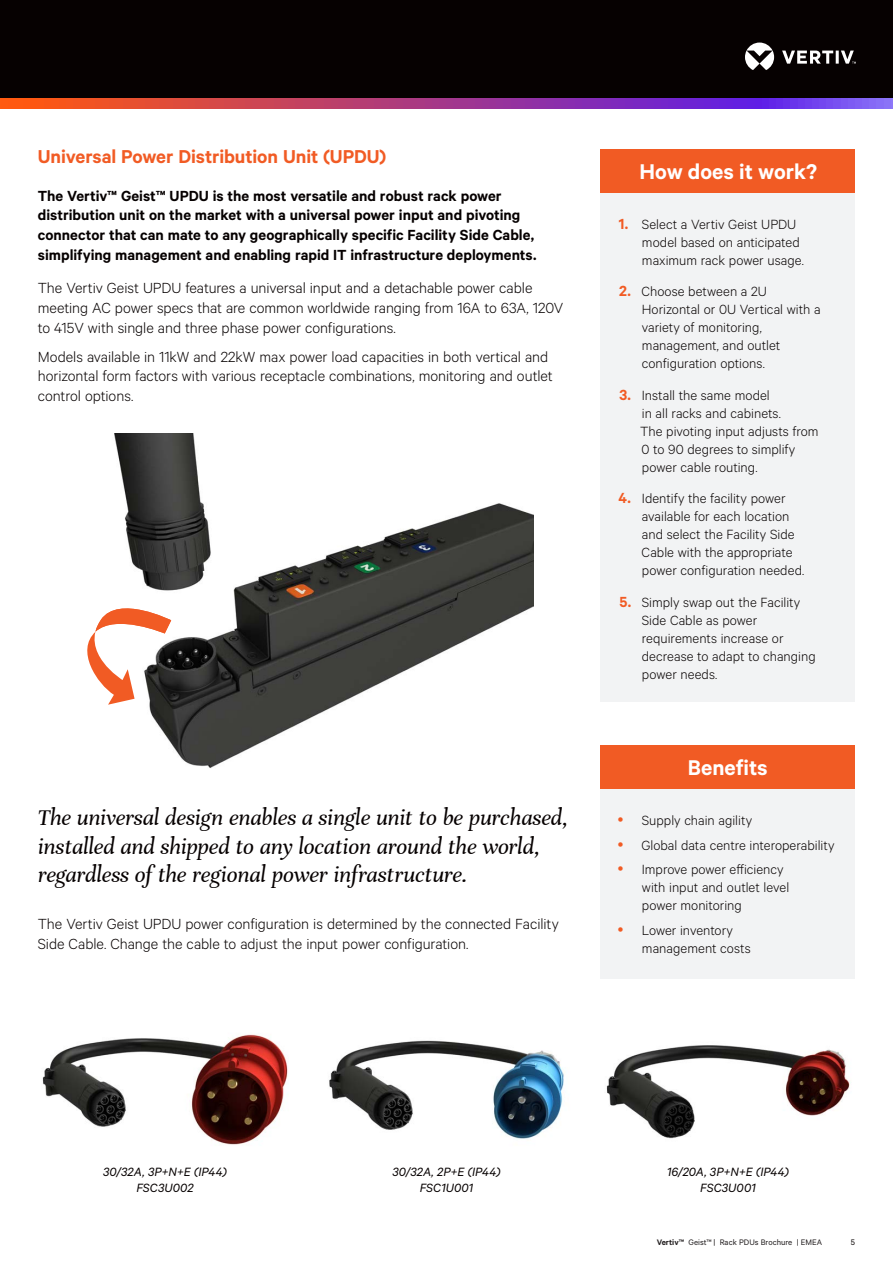
<style>
.page{position:relative;width:893px;height:1263px;background:#fff}
.page>*{position:absolute;margin:0;border:0;box-sizing:border-box;transform-origin:0 0}
.Vertiv_Lead-in{font:italic 24px/28.8px "Unna";letter-spacing:-.01em;color:#060101}
.Orange_Box_Heading{font:600 24px "Calibre";color:#fff}
.Vertiv_Orange_Main_H{font:600 21px "Calibre";letter-spacing:-.005em;color:#f15b24}
.Vertiv_Body_Text{font:300 16.5px/19.8px "Calibre";color:#060101}
.Vertiv_Body_Text-2{font:600 16.5px/19.8px "Calibre";color:#060101}
.t1{font:300 15px/18px "Calibre";color:#060101}
.Vertiv_Caption{font:italic 13.5px/16.2px "Calibre";letter-spacing:.01em;color:#060101;text-align:center}
.t2{font:9px "Calibre";color:#231f20}
.t3{font:9px "Calibre";color:#060101}
.s1{font-weight:600;font-size:16.5px;color:#f15b24}
.s2{font-weight:600}
</style>
<div class="page">
<div style="left:0;top:0;width:893px;height:108px;background:#060101"></div>
<svg style="left:745px;top:43px;width:111px;height:27px"></svg>
<svg style="left:0;top:98px;width:893px;height:11px;background:#a83e89"></svg>
<div style="left:601px;top:193px;width:254px;height:509px;background:#f2f3f4"></div>
<div style="left:601px;top:149px;width:254px;height:44px;background:#f15b24"></div>
<div style="left:601px;top:789px;width:254px;height:190px;background:#f2f3f4"></div>
<div style="left:601px;top:745px;width:254px;height:44px;background:#f15b24"></div>
<img style="left:42px;top:1034px;width:246px;height:111px">
<img style="left:329px;top:1040px;width:235px;height:99px">
<img style="left:606px;top:1045px;width:245px;height:94px">
<img style="left:114px;top:433px;width:420px;height:335px">
<svg style="left:87px;top:594px;width:84px;height:111px"></svg>
<p class="Vertiv_Orange_Main_H" style="left:38px;top:144px;width:350px">Universal Power Distribution Unit (UPDU)</p>
<p class="Vertiv_Body_Text-2" style="left:38px;top:185px;width:500px">The Vertiv™ Geist™ UPDU is the most versatile and robust rack power distribution unit on the market with a universal power input and pivoting connector that can mate to any geographically specific Facility Side Cable, simplifying management and enabling rapid IT infrastructure deployments.</p>
<p class="Vertiv_Body_Text" style="left:38px;top:277px;width:527px">The Vertiv Geist UPDU features a universal input and a detachable power cable meeting AC power specs that are common worldwide ranging from 16A to 63A, 120V to 415V with single and three phase power configurations.</p>
<p class="Vertiv_Body_Text" style="left:38px;top:346px;width:517px">Models available in 11kW and 22kW max power load capacities in both vertical and horizontal form factors with various receptacle combinations, monitoring and outlet control options.</p>
<p class="Vertiv_Lead-in" style="left:38px;top:803px;width:532px">The universal design enables a single unit to be purchased, installed and shipped to any location around the world, regardless of the regional power infrastructure.</p>
<p class="Vertiv_Body_Text" style="left:38px;top:913px;width:522px">The Vertiv Geist UPDU power configuration is determined by the connected Facility<br>Side Cable. Change the cable to adjust the input power configuration.</p>
<p class="Orange_Box_Heading" style="left:639px;top:157px;width:179px">How does it work?</p>
<p class="t1" style="left:642px;top:214px;width:163px;text-indent:-23px"><span class="s1">1.</span> Select a Vertiv Geist UPDU model based on anticipated maximum rack power usage.</p>
<p class="t1" style="left:642px;top:282px;width:180px;text-indent:-23px"><span class="s1">2.</span> Choose between a 2U<br>Horizontal or 0U Vertical with a variety of monitoring, management, and outlet configuration options.</p>
<p class="t1" style="left:640px;top:385px;width:180px;text-indent:-21px"><span class="s1">3.</span> Install the same model<br>in all racks and cabinets.<br>The pivoting input adjusts from<br>0 to 90 degrees to simplify power cable routing.</p>
<p class="t1" style="left:642px;top:489px;width:164px;text-indent:-23px"><span class="s1">4.</span> Identify the facility power available for each location and select the Facility Side<br>Cable with the appropriate power configuration needed.</p>
<p class="t1" style="left:642px;top:592px;width:175px;text-indent:-22px"><span class="s1">5.</span> Simply swap out the Facility<br>Side Cable as power requirements increase or decrease to adapt to changing power needs.</p>
<p class="Orange_Box_Heading" style="left:688px;top:753px;width:81px">Benefits</p>
<p class="t1" style="left:642px;top:810px;width:112px">Supply chain agility</p>
<p class="t1" style="left:641px;top:835px;width:195px">Global data centre interoperability</p>
<p class="t1" style="left:642px;top:860px;width:149px">Improve power efficiency with input and outlet level power monitoring</p>
<p class="t1" style="left:642px;top:921px;width:110px">Lower inventory management costs</p>
<p class="Vertiv_Caption" style="left:103px;top:1163px;width:125px">30/32A, 3P+N+E (IP44)<br>FSC3U002</p>
<p class="Vertiv_Caption" style="left:667px;top:1163px;width:123px">16/20A, 3P+N+E (IP44)<br>FSC3U001</p>
<p class="Vertiv_Caption" style="left:392px;top:1163px;width:110px">30/32A, 2P+E (IP44)<br>FSC1U001</p>
<p class="t2" style="left:657px;top:1237px;width:167px"><span class="s2">Vertiv™</span> Geist™ | Rack PDUs Brochure | EMEA</p>
<p class="t3" style="left:851px;top:1236px;width:6px">5</p>
</div>
